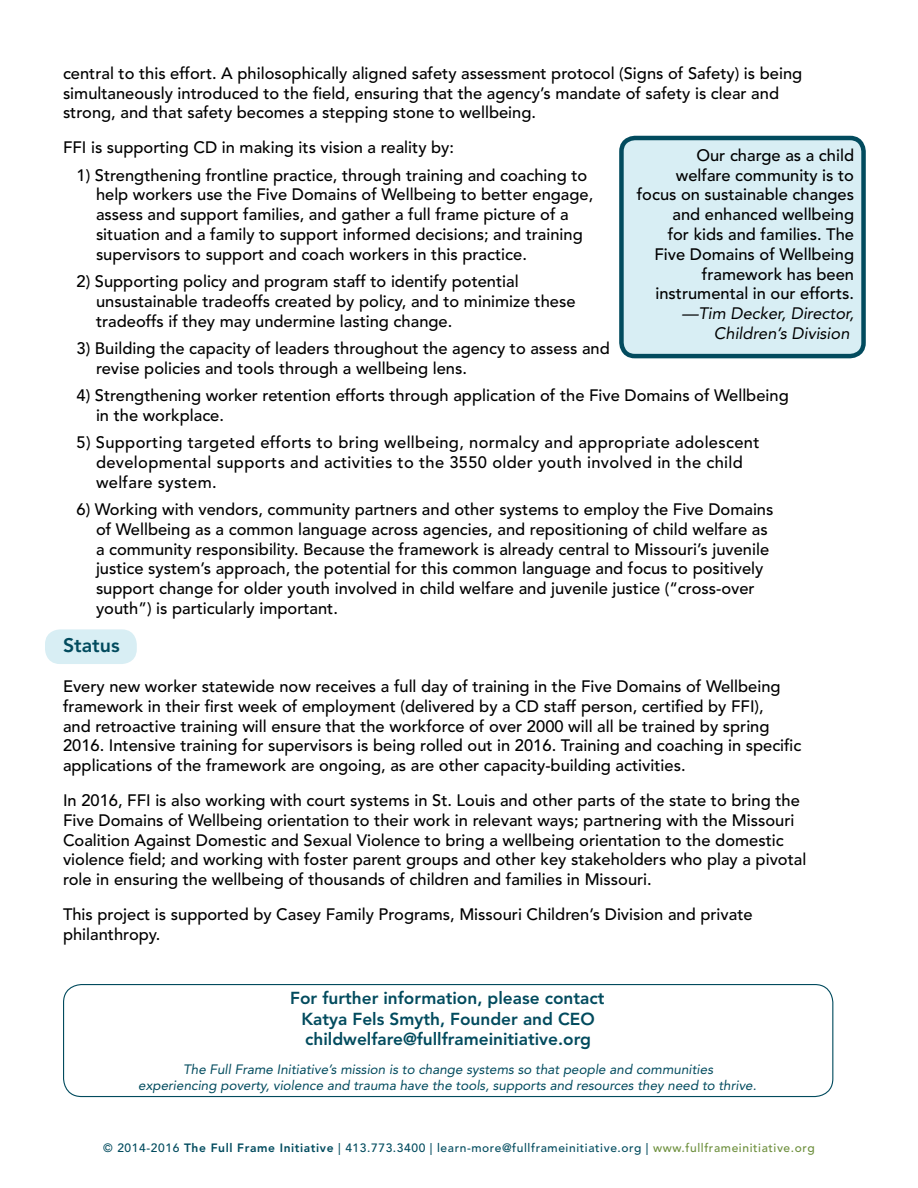
<style>
.page{position:relative;width:918px;height:1188px;background:#fff}
.page>*{position:absolute;margin:0;border:0;box-sizing:border-box;transform-origin:0 0}
.t1{font:800 19.5px "Avenir LT Std";color:#024b5e}
.t2{font:800 17.25px "Avenir LT Std";color:#024b5e}
.t3{font:500 16.5px/19.8px "Avenir LT Std";color:#000}
.t4{font:500 16.5px/19.8px "Avenir LT Std";letter-spacing:.02em;color:#000}
.t5{font:italic 13.5px "Avenir LT Std";color:#024b5e}
.t6{font:500 12px "Avenir LT Std";letter-spacing:.05em;color:#024b5e}
.s1{font-weight:400;font-style:italic}
.s2{font-weight:800}
.s3{color:#6d8f3c}
</style>
<div class="page">
<div style="left:45px;top:629px;width:92px;height:35px;background:#d8eef4;border-radius:15px"></div>
<div style="left:621px;top:138px;width:243px;height:218px;background:#d8eef4;border-radius:14px"></div>
<div style="left:619px;top:136px;width:247px;height:222px;border:4px solid #024b5e;border-radius:14px"></div>
<div style="left:63px;top:984px;width:770px;height:113px;border:1px solid #024b5e;border-radius:18px"></div>
<p class="t3" style="left:63px;top:64px;width:741px">central to this effort. A philosophically aligned safety assessment protocol (Signs of Safety) is being simultaneously introduced to the field, ensuring that the agency’s mandate of safety is clear and strong, and that safety becomes a stepping stone to wellbeing.</p>
<p class="t3" style="left:63px;top:138px;width:393px">FFI is supporting CD in making its vision a reality by:</p>
<p class="t3" style="left:96px;top:165px;width:499px;text-indent:-20px">1) Strengthening frontline practice, through training and coaching to help workers use the Five Domains of Wellbeing to better engage, assess and support families, and gather a full frame picture of a situation and a family to support informed decisions; and training supervisors to support and coach workers in this practice.</p>
<p class="t3" style="left:96px;top:272px;width:481px;text-indent:-20px">2) Supporting policy and program staff to identify potential unsustainable tradeoffs created by policy, and to minimize these tradeoffs if they may undermine lasting change.</p>
<p class="t3" style="left:96px;top:339px;width:515px;text-indent:-20px">3) Building the capacity of leaders throughout the agency to assess and revise policies and tools through a wellbeing lens.</p>
<p class="t3" style="left:96px;top:386px;width:694px;text-indent:-20px">4) Strengthening worker retention efforts through application of the Five Domains of Wellbeing in the workplace.</p>
<p class="t4" style="left:96px;top:433px;width:665px;text-indent:-20px">5) Supporting targeted efforts to bring wellbeing, normalcy and appropriate adolescent developmental supports and activities to the 3550 older youth involved in the child welfare system.</p>
<p class="t3" style="left:96px;top:500px;width:679px;text-indent:-20px">6) Working with vendors, community partners and other systems to employ the Five Domains of Wellbeing as a common language across agencies, and repositioning of child welfare as a community responsibility. Because the framework is already central to Missouri’s juvenile justice system’s approach, the potential for this common language and focus to positively support change for older youth involved in child welfare and juvenile justice (“cross-over youth”) is particularly important.</p>
<p class="t1" style="left:63px;top:634px;width:58px">Status</p>
<p class="t3" style="left:63px;top:677px;width:740px">Every new worker statewide now receives a full day of training in the Five Domains of Wellbeing framework in their first week of employment (delivered by a CD staff person, certified by FFI),<br>and retroactive training will ensure that the workforce of over 2000 will all be trained by spring 2016. Intensive training for supervisors is being rolled out in 2016. Training and coaching in specific applications of the framework are ongoing, as are other capacity-building activities.</p>
<p class="t3" style="left:63px;top:791px;width:745px">In 2016, FFI is also working with court systems in St. Louis and other parts of the state to bring the Five Domains of Wellbeing orientation to their work in relevant ways; partnering with the Missouri Coalition Against Domestic and Sexual Violence to bring a wellbeing orientation to the domestic violence field; and working with foster parent groups and other key stakeholders who play a pivotal role in ensuring the wellbeing of thousands of children and families in Missouri.</p>
<p class="t3" style="left:63px;top:905px;width:691px">This project is supported by Casey Family Programs, Missouri Children’s Division and private philanthropy.</p>
<p class="t3" style="left:637px;top:146px;width:219px;text-align:right">Our charge as a child<br>welfare community is to focus on sustainable changes and enhanced wellbeing<br>for kids and families. The<br>Five Domains of Wellbeing framework has been instrumental in our efforts. <span class="s1">—Tim Decker, Director,<br>Children’s Division</span></p>
<p class="t2" style="left:290px;top:988px;width:316px">For further information, please contact</p>
<p class="t2" style="left:301px;top:1008px;width:295px">Katya Fels Smyth, Founder and CEO</p>
<p class="t2" style="left:305px;top:1029px;width:287px">childwelfare@fullframeinitiative.org</p>
<p class="t5" style="left:183px;top:1061px;width:531px">The Full Frame Initiative’s mission is to change systems so that people and communities</p>
<p class="t5" style="left:138px;top:1078px;width:620px">experiencing poverty, violence and trauma have the tools, supports and resources they need to thrive.</p>
<p class="t6" style="left:103px;top:1141px;width:713px">© 2014-2016 <span class="s2">The Full Frame Initiative</span> | 413.773.3400 | learn-more@fullframeinitiative.org | <span class="s3">www.fullframeinitiative.org</span></p>
</div>
